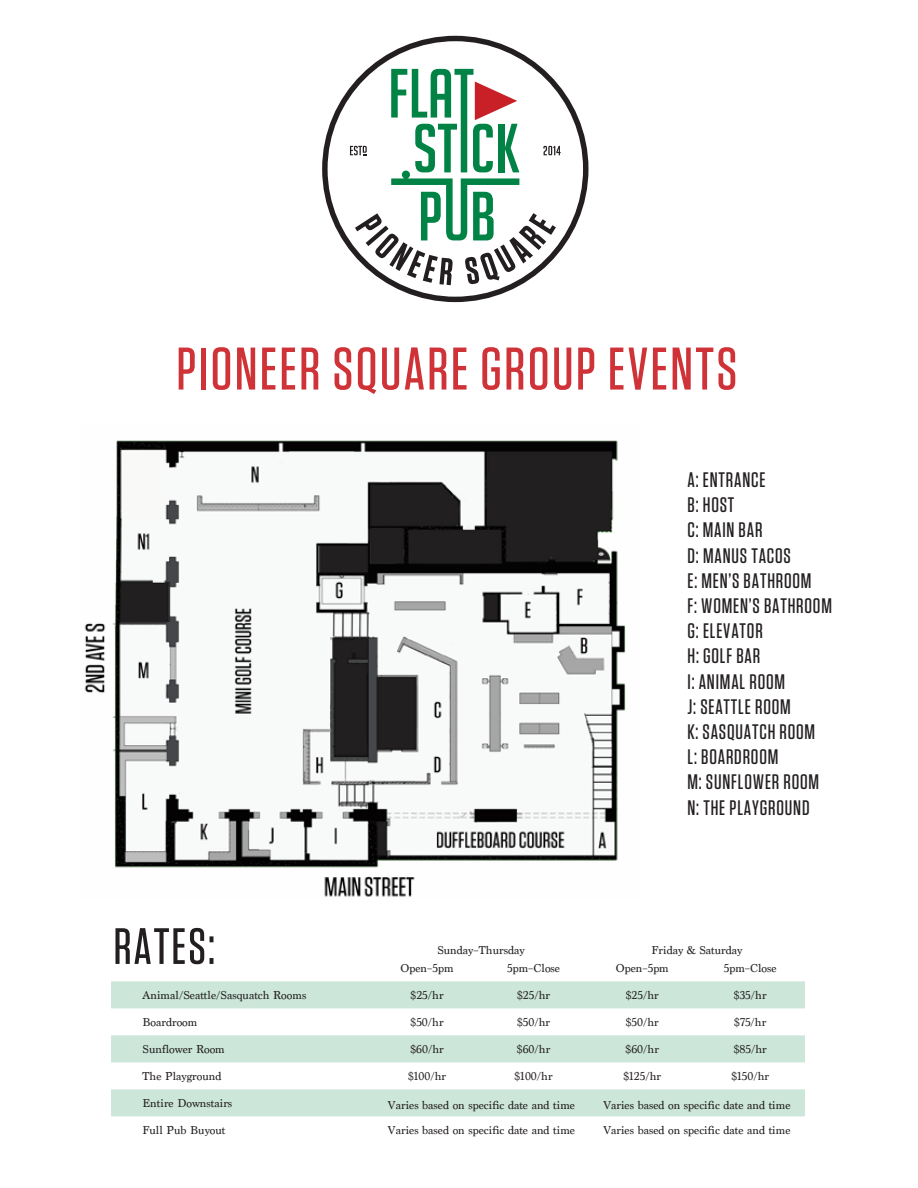
<style>
.page{position:relative;width:918px;height:1188px;background:#fff}
.page>*{position:absolute;margin:0;border:0;box-sizing:border-box;transform-origin:0 0}
.t1{font:500 60px "Tungsten";letter-spacing:.04em;color:#cf3338}
.t2{font:500 51px "Tungsten";letter-spacing:.04em;color:#231f20}
.t3{font:500 21px/25.2px "Tungsten";letter-spacing:.04em;color:#231f20}
.t4{font:12px/25.2px "Marion";color:#231f20}
</style>
<div class="page">
<svg style="left:111px;top:981px;width:694px;height:135px;fill:#cce6da"></svg>
<img style="left:84px;top:440px;width:542px;height:457px">
<svg style="left:322px;top:36px;width:266px;height:266px"></svg>
<svg style="left:350px;top:69px;width:211px;height:216px"></svg>
<h1 class="t1" style="left:176px;top:337px;width:562px">PIONEER SQUARE GROUP EVENTS</h1>
<h2 class="t2" style="left:114px;top:920px;width:103px">RATES:</h2>
<h3 class="t3" style="left:688px;top:467px;width:146px">A: ENTRANCE<br>B: HOST<br>C: MAIN BAR<br>D: MANUS TACOS<br>E: MEN’S BATHROOM<br>F: WOMEN’S BATHROOM<br>G: ELEVATOR<br>H: GOLF BAR<br>I: ANIMAL ROOM<br>J: SEATTLE ROOM<br>K: SASQUATCH ROOM<br>L: BOARDROOM<br>M: SUNFLOWER ROOM<br>N: THE PLAYGROUND</h3>
<p class="t4" style="left:437px;top:937px;width:89px">Sunday–Thursday</p>
<p class="t4" style="left:652px;top:937px;width:92px">Friday &amp; Saturday</p>
<p class="t4" style="left:401px;top:956px;width:55px">Open–5pm</p>
<p class="t4" style="left:507px;top:956px;width:54px">5pm–Close</p>
<p class="t4" style="left:616px;top:956px;width:55px">Open–5pm</p>
<p class="t4" style="left:724px;top:956px;width:54px">5pm–Close</p>
<p class="t4" style="left:143px;top:983px;width:165px">Animal/Seattle/Sasquatch Rooms</p>
<p class="t4" style="left:411px;top:983px;width:34px">$25/hr</p>
<p class="t4" style="left:517px;top:983px;width:34px">$25/hr</p>
<p class="t4" style="left:626px;top:983px;width:34px">$25/hr</p>
<p class="t4" style="left:734px;top:983px;width:34px">$35/hr</p>
<p class="t4" style="left:143px;top:1010px;width:56px">Boardroom</p>
<p class="t4" style="left:411px;top:1010px;width:35px">$50/hr</p>
<p class="t4" style="left:517px;top:1010px;width:35px">$50/hr</p>
<p class="t4" style="left:626px;top:1010px;width:35px">$50/hr</p>
<p class="t4" style="left:734px;top:1010px;width:34px">$75/hr</p>
<p class="t4" style="left:143px;top:1037px;width:84px">Sunflower Room</p>
<p class="t4" style="left:410px;top:1037px;width:35px">$60/hr</p>
<p class="t4" style="left:517px;top:1037px;width:35px">$60/hr</p>
<p class="t4" style="left:626px;top:1037px;width:35px">$60/hr</p>
<p class="t4" style="left:734px;top:1037px;width:35px">$85/hr</p>
<p class="t4" style="left:143px;top:1064px;width:80px">The Playground</p>
<p class="t4" style="left:408px;top:1064px;width:40px">$100/hr</p>
<p class="t4" style="left:515px;top:1064px;width:40px">$100/hr</p>
<p class="t4" style="left:623px;top:1064px;width:39px">$125/hr</p>
<p class="t4" style="left:731px;top:1064px;width:39px">$150/hr</p>
<p class="t4" style="left:143px;top:1091px;width:91px">Entire Downstairs</p>
<p class="t4" style="left:143px;top:1118px;width:84px">Full Pub Buyout</p>
<p class="t4" style="left:388px;top:1093px;width:189px">Varies based on specific date and time<br>Varies based on specific date and time</p>
<p class="t4" style="left:603px;top:1093px;width:189px">Varies based on specific date and time<br>Varies based on specific date and time</p>
</div>
